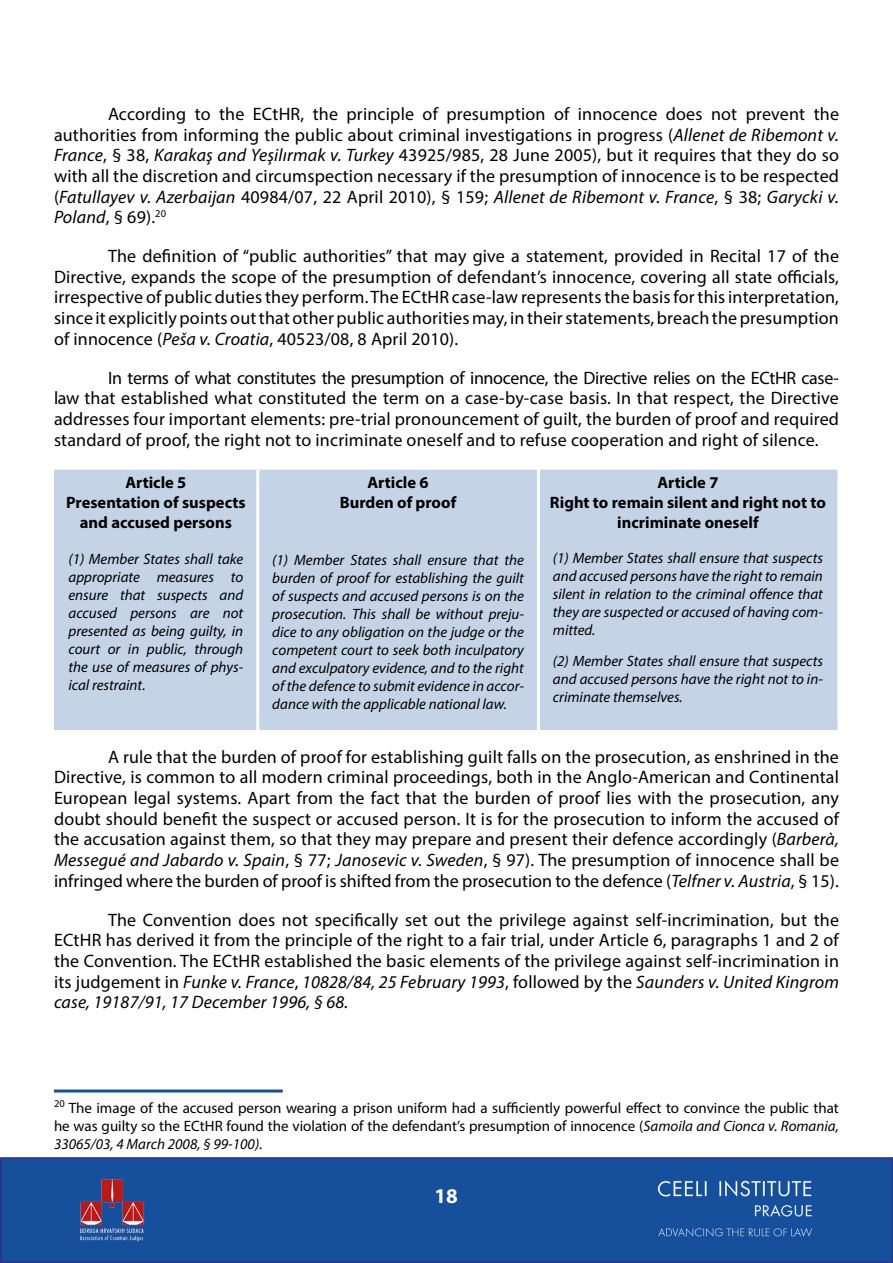
<style>
.page{position:relative;width:893px;height:1263px;background:#fff}
.page>*{position:absolute;margin:0;border:0;box-sizing:border-box;transform-origin:0 0}
.t1{font:700 21px "Myriad Pro";color:#fff}
.t2{font:18px/20.7px "Myriad Pro";letter-spacing:.01em;color:#000;text-align:justify}
.t3{font:700 16.5px/19.8px "Myriad Pro";color:#000;text-align:center}
.t4{font:italic 15px/18px "Myriad Pro";color:#000;text-align:justify}
.t5{font:15px/18px "Myriad Pro";color:#000;text-align:justify}
.s1{font-style:italic}
</style>
<div class="page">
<div style="left:54px;top:470px;width:783px;height:260px;background:#c5d3e6"></div>
<hr style="left:256px;top:470px;width:3px;height:260px;background:#fff">
<hr style="left:537px;top:470px;width:3px;height:260px;background:#fff">
<div style="left:1px;top:1158px;width:891px;height:104px;background:#164f9c"></div>
<div style="left:0;top:1157px;width:893px;height:106px;border:2px solid #283583"></div>
<hr style="left:54px;top:1089px;width:229px;height:3px;background:#164f9c">
<img style="left:657px;top:1180px;width:156px;height:57px">
<img style="left:79px;top:1179px;width:65px;height:63px">
<p class="t2" style="left:54px;top:103px;width:786px;text-indent:54px">According to the ECtHR, the principle of presumption of innocence does not prevent the authorities from informing the public about criminal investigations in progress (<span class="s1">Allenet de Ribemont v.<br>France</span>, § 38, <span class="s1">Karakaş and Yeşilırmak v. Turkey</span> 43925/985, 28 June 2005), but it requires that they do so with all the discretion and circumspection necessary if the presumption of innocence is to be respected (<span class="s1">Fatullayev v. Azerbaijan</span> 40984/07, 22 April 2010), § 159; <span class="s1">Allenet de Ribemont v. France</span>, § 38; <span class="s1">Garycki v.<br>Poland</span>, § 69).<sup>20</sup></p>
<p class="t2" style="left:54px;top:245px;width:786px;text-indent:54px">The definition of “public authorities” that may give a statement, provided in Recital 17 of the Directive, expands the scope of the presumption of defendant’s innocence, covering all state officials, irrespective of public duties they perform. The ECtHR case-law represents the basis for this interpretation, since it explicitly points out that other public authorities may, in their statements, breach the presumption of innocence (<span class="s1">Peša v. Croatia</span>, 40523/08, 8 April 2010).</p>
<p class="t2" style="left:54px;top:367px;width:786px;text-indent:54px">In terms of what constitutes the presumption of innocence, the Directive relies on the ECtHR case&shy;law that established what constituted the term on a case-by-case basis. In that respect, the Directive addresses four important elements: pre-trial pronouncement of guilt, the burden of proof and required standard of proof, the right not to incriminate oneself and to refuse cooperation and right of silence.</p>
<p class="t3" style="left:66px;top:472px;width:181px">Article 5<br>Presentation of suspects and accused persons</p>
<p class="t4" style="left:69px;top:549px;width:176px">(1) Member States shall take appropriate measures to ensure that suspects and accused persons are not presented as being guilty, in court or in public, through the use of measures of phys&shy;ical restraint.</p>
<p class="t3" style="left:340px;top:472px;width:118px">Article 6<br>Burden of proof</p>
<p class="t3" style="left:550px;top:472px;width:278px">Article 7<br>Right to remain silent and right not to incriminate oneself</p>
<p class="t4" style="left:553px;top:548px;width:272px">(1) Member States shall ensure that suspects and accused persons have the right to remain silent in relation to the criminal offence that they are suspected or accused of having com&shy;mitted.</p>
<p class="t4" style="left:553px;top:652px;width:272px">(2) Member States shall ensure that suspects and accused persons have the right not to in&shy;criminate themselves.</p>
<p class="t4" style="left:272px;top:550px;width:253px">(1) Member States shall ensure that the burden of proof for establishing the guilt of suspects and accused persons is on the prosecution. This shall be without preju&shy;dice to any obligation on the judge or the competent court to seek both inculpatory and exculpatory evidence, and to the right of the defence to submit evidence in accor&shy;dance with the applicable national law.</p>
<p class="t2" style="left:54px;top:746px;width:787px;text-indent:54px">A rule that the burden of proof for establishing guilt falls on the prosecution, as enshrined in the Directive, is common to all modern criminal proceedings, both in the Anglo-American and Continental European legal systems. Apart from the fact that the burden of proof lies with the prosecution, any doubt should benefit the suspect or accused person. It is for the prosecution to inform the accused of the accusation against them, so that they may prepare and present their defence accordingly (<span class="s1">Barberà, Messegué and Jabardo v. Spain</span>, § 77; <span class="s1">Janosevic v. Sweden</span>, § 97). The presumption of innocence shall be infringed where the burden of proof is shifted from the prosecution to the defence (<span class="s1">Telfner v. Austria</span>, § 15).</p>
<p class="t2" style="left:54px;top:909px;width:786px;text-indent:54px">The Convention does not specifically set out the privilege against self-incrimination, but the ECtHR has derived it from the principle of the right to a fair trial, under Article 6, paragraphs 1 and 2 of the Convention. The ECtHR established the basic elements of the privilege against self-incrimination in its judgement in <span class="s1">Funke v. France</span>, <span class="s1">10828/84, 25 February 1993</span>, followed by the <span class="s1">Saunders v. United Kingrom case, 19187/91, 17 December 1996, § 68.</span></p>
<p class="t5" style="left:54px;top:1099px;width:786px"><sup>20</sup> The image of the accused person wearing a prison uniform had a sufficiently powerful effect to convince the public that he was guilty so the ECtHR found the violation of the defendant’s presumption of innocence (<span class="s1">Samoila and Cionca v. Romania, 33065/03, 4 March 2008, § 99-100)</span>.</p>
<p class="t1" style="left:434px;top:1183px;width:25px">18</p>
</div>
